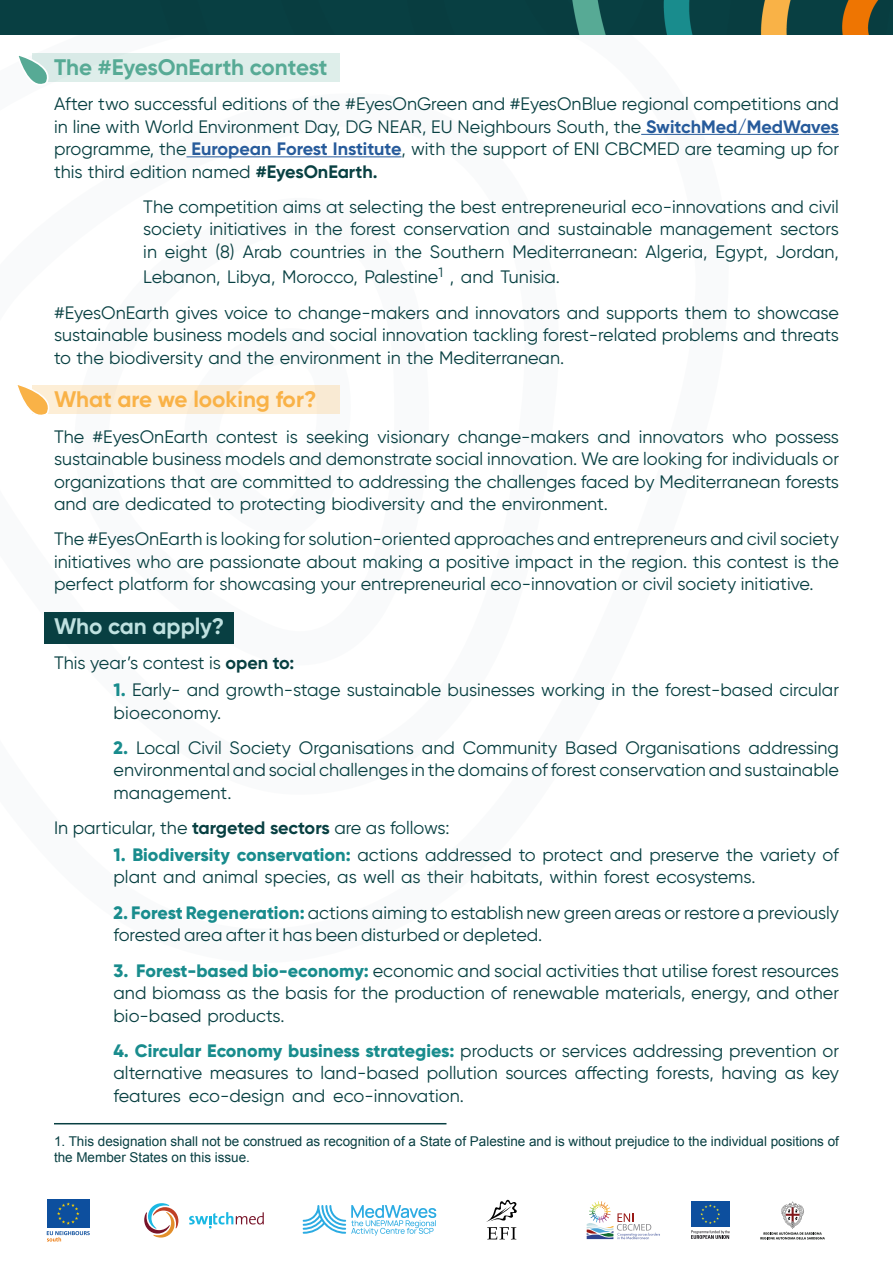
<style>
.page{position:relative;width:893px;height:1263px;background:#fff}
.page>*{position:absolute;margin:0;border:0;box-sizing:border-box;transform-origin:0 0}
.t1{font:700 22.5px "Gilroy";letter-spacing:-.005em;color:#57aa95}
.t2{font:700 22.5px "Gilroy";color:#f9b247}
.t3{font:700 22.5px "Gilroy";color:#bfe1e0}
.t4{font:18px/22.5px "Gilroy";color:#084042;text-align:justify}
.t5{font:13.5px/16.5px "Arial";color:#083f42}
.t6{font:13.5px "Gilroy";color:#083f42}
.s1{font-weight:700;color:#275b9b}
.s2{font-weight:700}
.s3{font-weight:800;color:#198c8d}
</style>
<div class="page">
<div style="left:44px;top:612px;width:190px;height:31px;background:#083f42"></div>
<hr style="left:641px;top:134px;width:198px;height:1px;background:#275b9b">
<hr style="left:186px;top:156px;width:216px;height:1px;background:#275b9b">
<div style="left:32px;top:53px;width:308px;height:28px;background:#deeeea"></div>
<div style="left:32px;top:385px;width:308px;height:29px;background:#fdeed6"></div>
<img style="left:0;top:0;width:893px;height:34px">
<svg style="left:18px;top:56px;width:38px;height:28px"></svg>
<svg style="left:17px;top:385px;width:33px;height:30px"></svg>
<hr style="left:54px;top:1123px;width:392px;height:1px;background:#083f42">
<svg style="left:486px;top:1200px;width:31px;height:39px"></svg>
<svg style="left:587px;top:1201px;width:73px;height:38px"></svg>
<svg style="left:760px;top:1201px;width:65px;height:38px"></svg>
<div style="left:691px;top:1201px;width:38px;height:26px;background:#0d4f9e"></div>
<svg style="left:700px;top:1204px;width:20px;height:20px"></svg>
<svg style="left:691px;top:1230px;width:39px;height:9px"></svg>
<svg style="left:303px;top:1205px;width:133px;height:31px"></svg>
<svg style="left:47px;top:1231px;width:43px;height:10px"></svg>
<div style="left:47px;top:1199px;width:43px;height:29px;background:#0d4f9e"></div>
<svg style="left:57px;top:1202px;width:23px;height:23px"></svg>
<svg style="left:144px;top:1203px;width:34px;height:34px"></svg>
<svg style="left:189px;top:1212px;width:75px;height:16px"></svg>
<p class="t1" style="left:54px;top:53px;width:275px">The #EyesOnEarth contest</p>
<p class="t4" style="left:54px;top:92px;width:786px">After two successful editions of the #EyesOnGreen and #EyesOnBlue regional competitions and in line with World Environment Day, DG NEAR, EU Neighbours South, the <span class="s1">SwitchMed/MedWaves </span>programme, the <span class="s1">European Forest Institute</span>, with the support of ENI CBCMED are teaming up for this third edition named <span class="s2">#EyesOnEarth.</span></p>
<p class="t4" style="left:143px;top:195px;width:697px">The competition aims at selecting the best entrepreneurial eco-innovations and civil society initiatives in the forest conservation and sustainable management sectors in eight (8) Arab countries in the Southern Mediterranean: Algeria, Egypt, Jordan,</p>
<p class="t6" style="left:438px;top:264px;width:6px">1</p>
<p class="t4" style="left:143px;top:266px;width:297px">Lebanon, Libya, Morocco, Palestine</p>
<p class="t4" style="left:54px;top:259px;width:786px;line-height:35.2px;text-indent:396px">, and Tunisia.<br>#EyesOnEarth gives voice to change-makers and innovators and supports them to showcase</p>
<p class="t4" style="left:54px;top:323px;width:786px">sustainable business models and social innovation tackling forest-related problems and threats to the biodiversity and the environment in the Mediterranean.</p>
<p class="t2" style="left:54px;top:385px;width:264px">What are we looking for?</p>
<p class="t4" style="left:775px;top:425px;width:65px">possess</p>
<p class="t4" style="left:93px;top:425px;width:117px">#EyesOnEarth</p>
<p class="t4" style="left:286px;top:425px;width:13px">is</p>
<p class="t4" style="left:306px;top:425px;width:65px">seeking</p>
<p class="t4" style="left:377px;top:425px;width:74px">visionary</p>
<p class="t4" style="left:639px;top:425px;width:87px">innovators</p>
<p class="t4" style="left:54px;top:425px;width:786px;text-align:left">The<br>sustainable business models and demonstrate social innovation. We are looking for individuals or organizations that are committed to addressing the challenges faced by Mediterranean forests and are dedicated to protecting biodiversity and the environment.</p>
<p class="t4" style="left:54px;top:528px;width:786px">The #EyesOnEarth is looking for solution-oriented approaches and entrepreneurs and civil society initiatives who are passionate about making a positive impact in the region. this contest is the perfect platform for showcasing your entrepreneurial eco-innovation or civil society initiative.</p>
<p class="t3" style="left:54px;top:612px;width:172px">Who can apply?</p>
<p class="t4" style="left:54px;top:652px;width:242px">This year s’ contest is <span class="s2">open to:</span></p>
<p class="t4" style="left:114px;top:678px;width:727px"><span class="s3">1.</span> Early- and growth-stage sustainable businesses working in the forest-based circular bioeconomy.</p>
<p class="t4" style="left:114px;top:736px;width:727px"><span class="s3">2.</span> Local Civil Society Organisations and Community Based Organisations addressing environmental and social challenges in the domains of forest conservation and sustainable management.</p>
<p class="t4" style="left:54px;top:816px;width:397px">In particular, the <span class="s2">targeted sectors</span> are as follows:</p>
<p class="t4" style="left:114px;top:843px;width:727px"><span class="s3">1. Biodiversity conservation:</span> actions addressed to protect and preserve the variety of plant and animal species, as well as their habitats, within forest ecosystems.</p>
<p class="t4" style="left:114px;top:901px;width:727px"><span class="s3">2. Forest Regeneration:</span> actions aiming to establish new green areas or restore a previously forested area after it has been disturbed or depleted.</p>
<p class="t4" style="left:114px;top:959px;width:727px"><span class="s3">3. Forest-based bio-economy:</span> economic and social activities that utilise forest resources and biomass as the basis for the production of renewable materials, energy, and other bio-based products.</p>
<p class="t4" style="left:114px;top:1039px;width:727px"><span class="s3">4. Circular Economy business strategies:</span> products or services addressing prevention or alternative measures to land-based pollution sources affecting forests, having as key features eco-design and eco-innovation.</p>
<p class="t5" style="left:54px;top:1133px;width:786px">1. This designation shall not be construed as recognition of a State of Palestine and is without prejudice to the individual positions of the Member States on this issue.</p>
<p class="t4" style="left:458px;top:425px;width:133px">change-makers</p>
<p class="t4" style="left:598px;top:425px;width:34px">and</p>
<p class="t4" style="left:732px;top:425px;width:36px">who</p>
<p class="t4" style="left:216px;top:425px;width:63px">contest</p>
</div>
